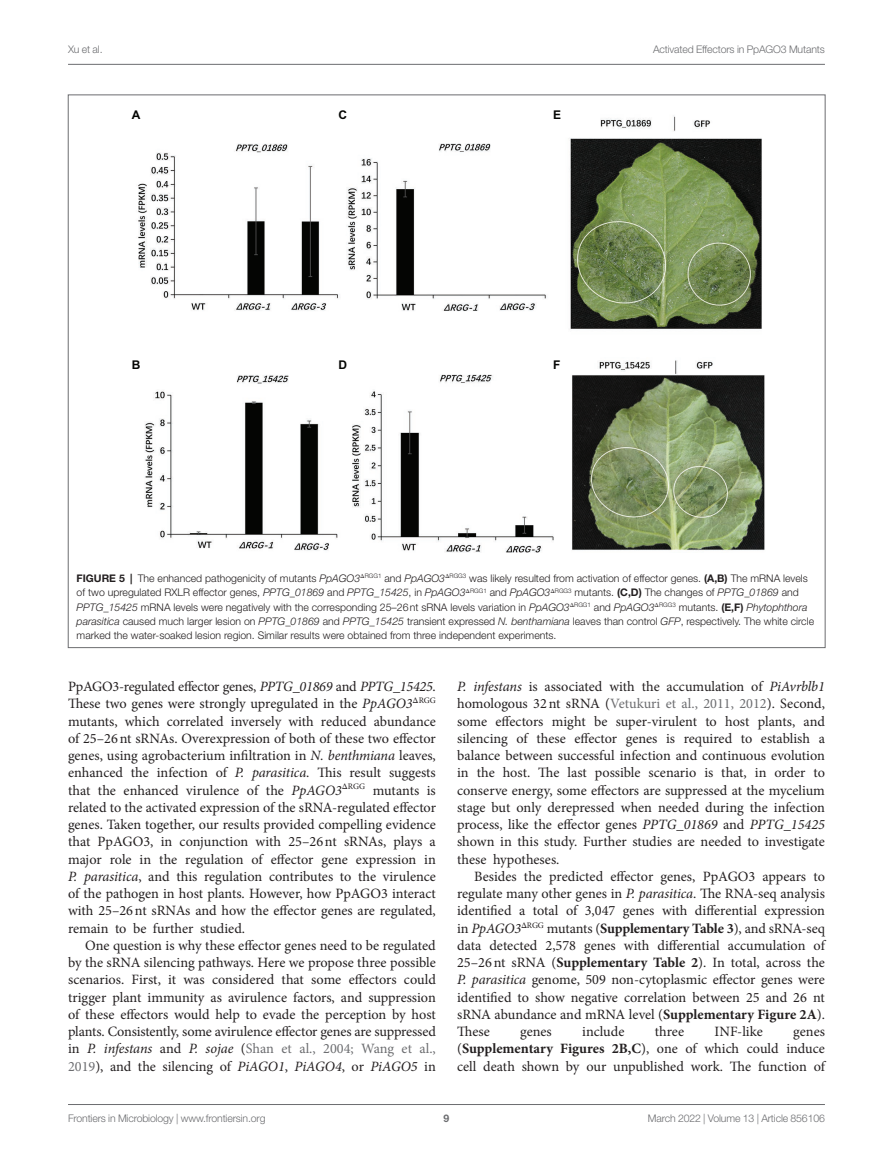
<style>
.page{position:relative;width:893px;height:1170px;background:#fff}
.page>*{position:absolute;margin:0;border:0;box-sizing:border-box;transform-origin:0 0}
.TEXT{font:14.25px/17.2px "Minion Pro";color:#231f20;text-align:justify}
.t1{font:700 12px "Arial";color:#040503}
.FIG_LEG{font:300 10.5px/14.2px "Helvetica Neue LT Std";color:#231f20}
.t2{font:300 10.5px "Helvetica Neue LT Std";letter-spacing:-.015em;color:#6c6d70}
.t3{font:700 10.5px "Helvetica Neue LT Std";color:#6c6d70}
.s1{font-weight:700}
.s2{font-style:italic}
.s3{color:#6c6d70}
</style>
<div class="page">
<hr style="left:68px;top:64px;width:757px;height:1px;background:#6c6d70">
<hr style="left:68px;top:1104px;width:757px;height:1px;background:#6c6d70">
<img style="left:138px;top:116px;width:627px;height:437px">
<p class="t2" style="left:68px;top:42px;width:36px">Xu et al.</p>
<p class="t2" style="left:653px;top:42px;width:173px">Activated Effectors in PpAGO3 Mutants</p>
<p class="t1" style="left:132px;top:106px;width:10px">A</p>
<p class="t1" style="left:339px;top:106px;width:10px">C</p>
<p class="t1" style="left:553px;top:106px;width:10px">E</p>
<p class="t1" style="left:132px;top:356px;width:10px">B</p>
<p class="t1" style="left:339px;top:356px;width:10px">D</p>
<p class="t1" style="left:553px;top:356px;width:9px">F</p>
<p class="FIG_LEG" style="left:77px;top:571px;width:739px"><span class="s1">FIGURE 5 |</span> The enhanced pathogenicity of mutants <span class="s2">PpAGO3</span><sup>Δ</sup><sup>RGG1</sup> and <span class="s2">PpAGO3</span><sup>Δ</sup><sup>RGG3</sup> was likely resulted from activation of effector genes. <span class="s1">(A,B)</span> The mRNA levels of two upregulated RXLR effector genes, <span class="s2">PPTG_01869</span> and <span class="s2">PPTG_15425</span>, in <span class="s2">PpAGO3</span><sup>Δ</sup><sup>RGG1</sup> and <span class="s2">PpAGO3</span><sup>Δ</sup><sup>RGG3</sup> mutants. <span class="s1">(C,D)</span> The changes of <span class="s2">PPTG_01869</span> and <span class="s2">PPTG_15425</span> mRNA levels were negatively with the corresponding 25–26nt sRNA levels variation in <span class="s2">PpAGO3</span><sup>Δ</sup><sup>RGG1</sup> and <span class="s2">PpAGO3</span><sup>Δ</sup><sup>RGG3</sup> mutants. <span class="s1">(E,F)</span> <span class="s2">Phytophthora parasitica</span> caused much larger lesion on <span class="s2">PPTG_01869</span> and <span class="s2">PPTG_15425</span> transient expressed <span class="s2">N. benthamiana</span> leaves than control <span class="s2">GFP</span>, respectively. The white circle marked the water-soaked lesion region. Similar results were obtained from three independent experiments.</p>
<p class="TEXT" style="left:68px;top:677px;width:369px">PpAGO3-regulated effector genes, <span class="s2">PPTG_01869</span> and <span class="s2">PPTG_15425</span>.<br>These two genes were strongly upregulated in the <span class="s2">PpAGO3</span><sup>Δ</sup><sup>RGG </sup>mutants, which correlated inversely with reduced abundance of 25–26nt sRNAs. Overexpression of both of these two effector genes, using agrobacterium infiltration in <span class="s2">N. benthmiana</span> leaves, enhanced the infection of <span class="s2">P. parasitica</span>. This result suggests that the enhanced virulence of the <span class="s2">PpAGO3</span><sup>Δ</sup><sup>RGG</sup> mutants is related to the activated expression of the sRNA-regulated effector genes. Taken together, our results provided compelling evidence that PpAGO3, in conjunction with 25–26nt sRNAs, plays a major role in the regulation of effector gene expression in <span class="s2">P. parasitica</span>, and this regulation contributes to the virulence of the pathogen in host plants. However, how PpAGO3 interact with 25–26nt sRNAs and how the effector genes are regulated, remain to be further studied.</p>
<p class="TEXT" style="left:68px;top:936px;width:369px;text-indent:17px">One question is why these effector genes need to be regulated by the sRNA silencing pathways. Here we propose three possible scenarios. First, it was considered that some effectors could trigger plant immunity as avirulence factors, and suppression of these effectors would help to evade the perception by host plants. Consistently, some avirulence effector genes are suppressed in <span class="s2">P. infestans</span> and <span class="s2">P. sojae</span> (<span class="s3">Shan et al., 2004; Wang et al., 2019</span>), and the silencing of <span class="s2">PiAGO1</span>, <span class="s2">PiAGO4</span>, or <span class="s2">PiAGO5</span> in</p>
<p class="TEXT" style="left:457px;top:677px;width:369px"><span class="s2">P. infestans</span> is associated with the accumulation of <span class="s2">PiAvrblb1 </span>homologous 32nt sRNA (<span class="s3">Vetukuri et al., 2011, 2012</span>). Second, some effectors might be super-virulent to host plants, and silencing of these effector genes is required to establish a balance between successful infection and continuous evolution in the host. The last possible scenario is that, in order to conserve energy, some effectors are suppressed at the mycelium stage but only derepressed when needed during the infection process, like the effector genes <span class="s2">PPTG_01869</span> and <span class="s2">PPTG_15425 </span>shown in this study. Further studies are needed to investigate these hypotheses.</p>
<p class="TEXT" style="left:457px;top:867px;width:369px;text-indent:17px">Besides the predicted effector genes, PpAGO3 appears to regulate many other genes in <span class="s2">P. parasitica</span>. The RNA-seq analysis identified a total of 3,047 genes with differential expression in <span class="s2">PpAGO3</span><sup>Δ</sup><sup>RGG</sup> mutants (<span class="s1">Supplementary Table 3</span>), and sRNA-seq data detected 2,578 genes with differential accumulation of 25–26nt sRNA (<span class="s1">Supplementary Table 2</span>). In total, across the <span class="s2">P. parasitica</span> genome, 509 non-cytoplasmic effector genes were identified to show negative correlation between 25 and 26 nt sRNA abundance and mRNA level (<span class="s1">Supplementary Figure 2A</span>).<br>These</p>
<p class="TEXT" style="left:520px;top:1022px;width:33px">genes</p>
<p class="TEXT" style="left:582px;top:1022px;width:44px">include</p>
<p class="TEXT" style="left:655px;top:1022px;width:31px">three</p>
<p class="TEXT" style="left:715px;top:1022px;width:50px">INF-like</p>
<p class="TEXT" style="left:457px;top:1022px;width:369px;text-indent:336px">genes (<span class="s1">Supplementary Figures 2B,C</span>), one of which could induce cell death shown by our unpublished work. The function of</p>
<p class="t2" style="left:68px;top:1111px;width:199px">Frontiers in Microbiology | www.frontiersin.org</p>
<p class="t3" style="left:444px;top:1111px;width:7px">9</p>
<p class="t2" style="left:648px;top:1111px;width:178px">March 2022 | Volume 13 | Article 856106</p>
</div>
